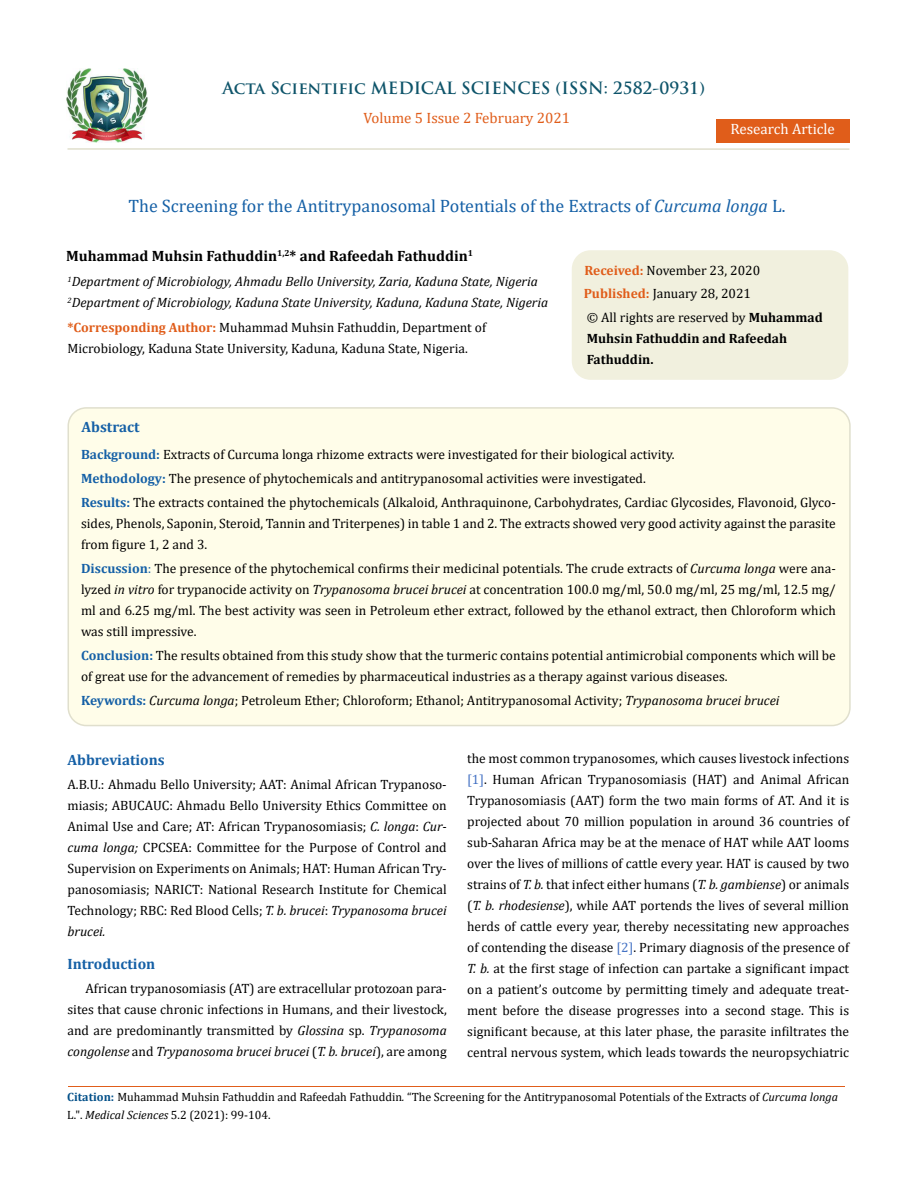
<style>
.page{position:relative;width:917px;height:1188px;background:#fff}
.page>*{position:absolute;margin:0;border:0;box-sizing:border-box;transform-origin:0 0}
.t1{font:18px "Cambria";color:#1560a6}
.t2{font:700 16.5px "Trajan Pro";color:#0e546a}
.t3{font:700 15px "Cambria";color:#000}
.t4{font:700 15px "Cambria";color:#1560a6}
.t5{font:15px "Cambria";color:#e05d1a}
.t6{font:15px "Cambria";color:#fff}
.t7{font:13.5px/21px "Cambria";color:#000}
.t8{font:italic 13.5px/21px "Cambria";color:#000}
.t9{font:700 13.5px/21px "Cambria";color:#000}
.t10{font:12px/18px "Cambria";color:#000}
.s1{font-style:italic}
.s2{font-weight:700;color:#e05d1a}
.s3{font-weight:700}
.s4{font-weight:700;color:#1560a6}
.s5{color:#1560a6}
.s6{color:#4472c4}
.s7{font-weight:700;color:#035089}
</style>
<div class="page">
<img style="left:67px;top:68px;width:80px;height:74px">
<div style="left:716px;top:119px;width:133px;height:23px;background:#e05d1a"></div>
<div style="left:572px;top:251px;width:275px;height:128px;background:#f1f0de;border-radius:18px"></div>
<div style="left:571px;top:250px;width:277px;height:130px;border:2px solid #f1f0de;border-radius:18px"></div>
<div style="left:68px;top:408px;width:781px;height:318px;background:#fffde9;border-radius:18px"></div>
<div style="left:67px;top:407px;width:783px;height:319px;border:2px solid #e0dfcd;border-radius:18px"></div>
<hr style="left:69px;top:1086px;width:775px;height:1px;background:#e05d1a">
<hr style="left:67px;top:148px;width:782px;height:2px;background:#e0dfcd">
<p class="t2" style="left:222px;top:77px;width:484px">Acta Scientific MEDICAL SCIENCES (ISSN: 2582-0931)</p>
<p class="t5" style="left:363px;top:109px;width:208px">Volume 5 Issue 2 February 2021</p>
<p class="t6" style="left:730px;top:120px;width:106px">Research Article</p>
<h1 class="t1" style="left:129px;top:196px;width:658px">The Screening for the Antitrypanosomal Potentials of the Extracts of <span class="s1">Curcuma longa</span> L.</h1>
<p class="t3" style="left:66px;top:246px;width:408px">Muhammad Muhsin Fathuddin<sup>1,2</sup>* and Rafeedah Fathuddin<sup>1</sup></p>
<p class="t8" style="left:67px;top:271px;width:482px"><sup>1</sup>Department of Microbiology, Ahmadu Bello University, Zaria, Kaduna State, Nigeria<br><sup>2</sup>Department of Microbiology, Kaduna State University, Kaduna, Kaduna State, Nigeria</p>
<p class="t7" style="left:67px;top:317px;width:420px"><span class="s2">*Corresponding Author:</span> Muhammad Muhsin Fathuddin, Department of<br>Microbiology, Kaduna State University, Kaduna, Kaduna State, Nigeria.</p>
<p class="t7" style="left:583px;top:259px;width:241px;line-height:23.5px"><span class="s2">Received:</span> November 23, 2020<br><span class="s2">Published:</span> January 28, 2021<br>© All rights are reserved by <span class="s3">Muhammad</span></p>
<p class="t9" style="left:586px;top:328px;width:202px">Muhsin Fathuddin and Rafeedah<br>Fathuddin.</p>
<p class="t4" style="left:81px;top:417px;width:60px">Abstract</p>
<p class="t7" style="left:81px;top:442px;width:756px;line-height:24px"><span class="s4">Background:</span> Extracts of Curcuma longa rhizome extracts were investigated for their biological activity.<br><span class="s4">Methodology:</span> The presence of phytochemicals and antitrypanosomal activities were investigated.<br><span class="s4">Results:</span> The extracts contained the phytochemicals (Alkaloid, Anthraquinone, Carbohydrates, Cardiac Glycosides, Flavonoid, Glyco-</p>
<p class="t7" style="left:81px;top:513px;width:756px">sides, Phenols, Saponin, Steroid, Tannin and Triterpenes) in table 1 and 2. The extracts showed very good activity against the parasite from figure 1, 2 and 3.</p>
<p class="t7" style="left:81px;top:558px;width:756px;text-align:justify"><span class="s4">Discussion</span><span class="s5">:</span> The presence of the phytochemical confirms their medicinal potentials. The crude extracts of <span class="s1">Curcuma longa</span> were ana&shy;lyzed <span class="s1">in vitro</span> for trypanocide activity on <span class="s1">Trypanosoma brucei brucei</span> at concentration 100.0 mg/ml, 50.0 mg/ml, 25 mg/ml, 12.5 mg/ ml and 6.25 mg/ml. The best activity was seen in Petroleum ether extract, followed by the ethanol extract, then Chloroform which was still impressive.</p>
<p class="t7" style="left:81px;top:645px;width:756px"><span class="s4">Conclusion:</span> The results obtained from this study show that the turmeric contains potential antimicrobial components which will be of great use for the advancement of remedies by pharmaceutical industries as a therapy against various diseases.</p>
<p class="t7" style="left:81px;top:690px;width:700px"><span class="s4">Keywords:</span> <span class="s1">Curcuma longa</span>; Petroleum Ether; Chloroform; Ethanol; Antitrypanosomal Activity; <span class="s1">Trypanosoma brucei brucei</span></p>
<p class="t7" style="left:467px;top:747px;width:383px;text-align:justify">the most common trypanosomes, which causes livestock infections <span class="s6">[1]</span>. Human African Trypanosomiasis (HAT) and Animal African Trypanosomiasis (AAT) form the two main forms of AT. And it is projected about 70 million population in around 36 countries of sub-Saharan Africa may be at the menace of HAT while AAT looms over the lives of millions of cattle every year. HAT is caused by two strains of <span class="s1">T. b.</span> that infect either humans (<span class="s1">T. b. gambiense</span>) or animals (<span class="s1">T. b. rhodesiense</span>), while AAT portends the lives of several million herds of cattle every year, thereby necessitating new approaches of contending the disease <span class="s6">[2]</span>. Primary diagnosis of the presence of <span class="s1">T. b.</span> at the first stage of infection can partake a significant impact on a patient’s outcome by permitting timely and adequate treat&shy;ment before the disease progresses into a second stage. This is significant because, at this later phase, the parasite infiltrates the central nervous system, which leads towards the neuropsychiatric</p>
<p class="t10" style="left:67px;top:1088px;width:772px"><span class="s7">Citation:</span> Muhammad Muhsin Fathuddin and Rafeedah Fathuddin<span class="s1">.</span> “The Screening for the Antitrypanosomal Potentials of the Extracts of <span class="s1">Curcuma longa<br></span>L.". <span class="s1">Medical Sciences</span> 5.2 (2021): 99-104.</p>
<p class="t4" style="left:67px;top:749px;width:99px">Abbreviations</p>
<p class="t7" style="left:67px;top:774px;width:381px;text-align:justify">A.B.U.: Ahmadu Bello University; AAT: Animal African Trypanoso&shy;miasis; ABUCAUC: Ahmadu Bello University Ethics Committee on Animal Use and Care; AT: African Trypanosomiasis; <span class="s1">C. longa</span>: <span class="s1">Cur&shy;cuma longa;</span> CPCSEA: Committee for the Purpose of Control and Supervision on Experiments on Animals; HAT: Human African Try&shy;panosomiasis; NARICT: National Research Institute for Chemical Technology; RBC: Red Blood Cells; <span class="s1">T. b. brucei</span>: <span class="s1">Trypanosoma brucei brucei.</span></p>
<p class="t4" style="left:67px;top:953px;width:89px">Introduction</p>
<p class="t7" style="left:67px;top:978px;width:381px;text-align:justify;text-indent:18px">African trypanosomiasis (AT) are extracellular protozoan para&shy;sites that cause chronic infections in Humans, and their livestock, and are predominantly transmitted by <span class="s1">Glossina</span> sp. <span class="s1">Trypanosoma congolense</span> and <span class="s1">Trypanosoma brucei brucei</span> (<span class="s1">T. b. brucei</span>), are among</p>
</div>
